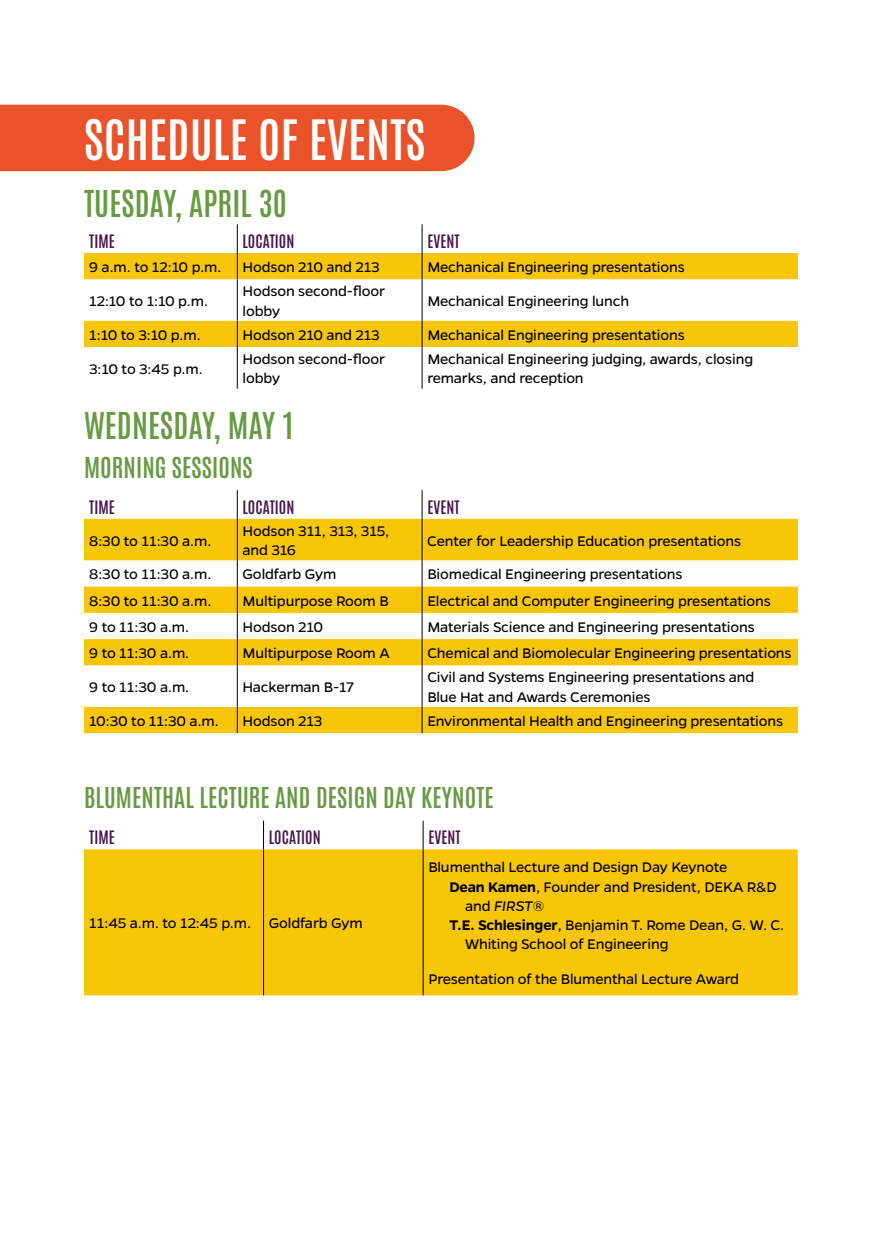
<style>
.page{position:relative;width:882px;height:1260px;background:#fff}
.page>*{position:absolute;margin:0;border:0;box-sizing:border-box;transform-origin:0 0}
.t1{font:600 47.25px "Antonio";letter-spacing:.005em;color:#fff}
.t2{font:600 31.5px "Antonio";letter-spacing:.005em;color:#669b41}
.t3{font:600 24.5px "Antonio";letter-spacing:.005em;color:#669b41}
.table-body{font:15.75px/19.2px "Gentona";letter-spacing:-.01em;color:#000}
.table-header{font:600 15.75px "Antonio";letter-spacing:.005em;color:#49134c}
.s1{font-weight:600}
.s2{font-style:italic}
</style>
<div class="page">
<div style="left:0;top:105px;width:475px;height:66px;background:#ea5329"></div>
<svg style="left:84px;top:253px;width:714px;height:94px;fill:#f9c606"></svg>
<svg style="left:237px;top:224px;width:1px;height:55px"></svg>
<svg style="left:422px;top:224px;width:1px;height:55px"></svg>
<hr style="left:237px;top:279px;width:1px;height:42px;background:#000">
<hr style="left:422px;top:279px;width:1px;height:42px;background:#000">
<svg style="left:237px;top:321px;width:1px;height:26px"></svg>
<svg style="left:422px;top:321px;width:1px;height:26px"></svg>
<hr style="left:237px;top:347px;width:1px;height:42px;background:#000">
<hr style="left:422px;top:347px;width:1px;height:42px;background:#000">
<svg style="left:84px;top:519px;width:714px;height:214px;fill:#f9c606"></svg>
<svg style="left:237px;top:490px;width:1px;height:29px"></svg>
<svg style="left:422px;top:490px;width:1px;height:29px"></svg>
<hr style="left:237px;top:519px;width:1px;height:41px;background:#000">
<hr style="left:422px;top:519px;width:1px;height:41px;background:#000">
<svg style="left:237px;top:560px;width:1px;height:105px"></svg>
<svg style="left:422px;top:560px;width:1px;height:105px"></svg>
<hr style="left:237px;top:665px;width:1px;height:42px;background:#000">
<hr style="left:422px;top:665px;width:1px;height:42px;background:#000">
<svg style="left:237px;top:707px;width:1px;height:26px"></svg>
<svg style="left:422px;top:707px;width:1px;height:26px"></svg>
<div style="left:84px;top:849px;width:714px;height:146px;background:#f9c606"></div>
<hr style="left:263px;top:849px;width:1px;height:146px;background:#000">
<hr style="left:423px;top:849px;width:1px;height:146px;background:#000">
<svg style="left:263px;top:821px;width:1px;height:28px"></svg>
<svg style="left:423px;top:821px;width:1px;height:28px"></svg>
<h1 class="t1" style="left:84px;top:106px;width:343px">SCHEDULE OF EVENTS</h1>
<h2 class="t2" style="left:84px;top:182px;width:204px">TUESDAY, APRIL 30</h2>
<p class="table-header" style="left:89px;top:230px;width:27px">TIME</p>
<p class="table-header" style="left:243px;top:230px;width:53px">LOCATION</p>
<p class="table-header" style="left:427px;top:230px;width:34px">EVENT</p>
<p class="table-body" style="left:89px;top:257px;width:134px">9 a.m. to 12:10 p.m.</p>
<p class="table-body" style="left:243px;top:257px;width:139px">Hodson 210 and 213</p>
<p class="table-body" style="left:427px;top:257px;width:259px">Mechanical Engineering presentations</p>
<p class="table-body" style="left:89px;top:291px;width:120px">12:10 to 1:10 p.m.</p>
<p class="table-body" style="left:243px;top:282px;width:144px">Hodson second-floor lobby</p>
<p class="table-body" style="left:427px;top:291px;width:203px">Mechanical Engineering lunch</p>
<p class="table-body" style="left:89px;top:325px;width:113px">1:10 to 3:10 p.m.</p>
<p class="table-body" style="left:243px;top:325px;width:139px">Hodson 210 and 213</p>
<p class="table-body" style="left:427px;top:325px;width:259px">Mechanical Engineering presentations</p>
<p class="table-body" style="left:89px;top:359px;width:115px">3:10 to 3:45 p.m.</p>
<p class="table-body" style="left:243px;top:350px;width:144px">Hodson second-floor lobby</p>
<p class="table-body" style="left:427px;top:350px;width:327px">Mechanical Engineering judging, awards, closing remarks, and reception</p>
<h1 class="t2" style="left:84px;top:404px;width:212px">WEDNESDAY, MAY 1</h1>
<h2 class="t3" style="left:84px;top:450px;width:170px">MORNING SESSIONS</h2>
<p class="table-header" style="left:89px;top:496px;width:27px">TIME</p>
<p class="table-header" style="left:243px;top:496px;width:53px">LOCATION</p>
<p class="table-header" style="left:427px;top:496px;width:34px">EVENT</p>
<p class="table-body" style="left:89px;top:531px;width:124px">8:30 to 11:30 a.m.</p>
<p class="table-body" style="left:243px;top:521px;width:148px">Hodson 311, 313, 315, and 316</p>
<p class="table-body" style="left:427px;top:531px;width:315px">Center for Leadership Education presentations</p>
<p class="table-body" style="left:89px;top:565px;width:124px">8:30 to 11:30 a.m.</p>
<p class="table-body" style="left:243px;top:565px;width:96px">Goldfarb Gym</p>
<p class="table-body" style="left:427px;top:565px;width:257px">Biomedical Engineering presentations</p>
<p class="table-body" style="left:89px;top:591px;width:124px">8:30 to 11:30 a.m.</p>
<p class="table-body" style="left:243px;top:591px;width:148px">Multipurpose Room B</p>
<p class="table-body" style="left:427px;top:591px;width:345px">Electrical and Computer Engineering presentations</p>
<p class="table-body" style="left:89px;top:617px;width:101px">9 to 11:30 a.m.</p>
<p class="table-body" style="left:243px;top:617px;width:82px">Hodson 210</p>
<p class="table-body" style="left:427px;top:617px;width:329px">Materials Science and Engineering presentations</p>
<p class="table-body" style="left:89px;top:644px;width:101px">9 to 11:30 a.m.</p>
<p class="table-body" style="left:243px;top:644px;width:149px">Multipurpose Room A</p>
<p class="table-body" style="left:427px;top:644px;width:366px">Chemical and Biomolecular Engineering presentations</p>
<p class="table-body" style="left:89px;top:677px;width:101px">9 to 11:30 a.m.</p>
<p class="table-body" style="left:243px;top:677px;width:113px">Hackerman B-17</p>
<p class="table-body" style="left:427px;top:668px;width:329px">Civil and Systems Engineering presentations and<br>Blue Hat and Awards Ceremonies</p>
<p class="table-body" style="left:89px;top:711px;width:131px">10:30 to 11:30 a.m.</p>
<p class="table-body" style="left:243px;top:711px;width:81px">Hodson 213</p>
<p class="table-body" style="left:427px;top:711px;width:357px">Environmental Health and Engineering presentations</p>
<h2 class="t3" style="left:84px;top:781px;width:411px">BLUMENTHAL LECTURE AND DESIGN DAY KEYNOTE</h2>
<p class="table-header" style="left:89px;top:826px;width:27px">TIME</p>
<p class="table-header" style="left:269px;top:826px;width:53px">LOCATION</p>
<p class="table-header" style="left:428px;top:826px;width:34px">EVENT</p>
<p class="table-body" style="left:89px;top:914px;width:163px">11:45 a.m. to 12:45 p.m.</p>
<p class="table-body" style="left:269px;top:914px;width:96px">Goldfarb Gym</p>
<p class="table-body" style="left:428px;top:858px;width:300px">Blumenthal Lecture and Design Day Keynote</p>
<p class="table-body" style="left:465px;top:877px;width:313px;text-indent:-16px"><span class="s1">Dean Kamen</span>, Founder and President, DEKA R&amp;D and <span class="s2">FIRST</span>®</p>
<p class="table-body" style="left:465px;top:915px;width:320px;text-indent:-16px"><span class="s1">T.E. Schlesinger</span>, Benjamin T. Rome Dean, G. W. C.<br>Whiting School of Engineering</p>
<p class="table-body" style="left:428px;top:970px;width:312px">Presentation of the Blumenthal Lecture Award</p>
</div>
